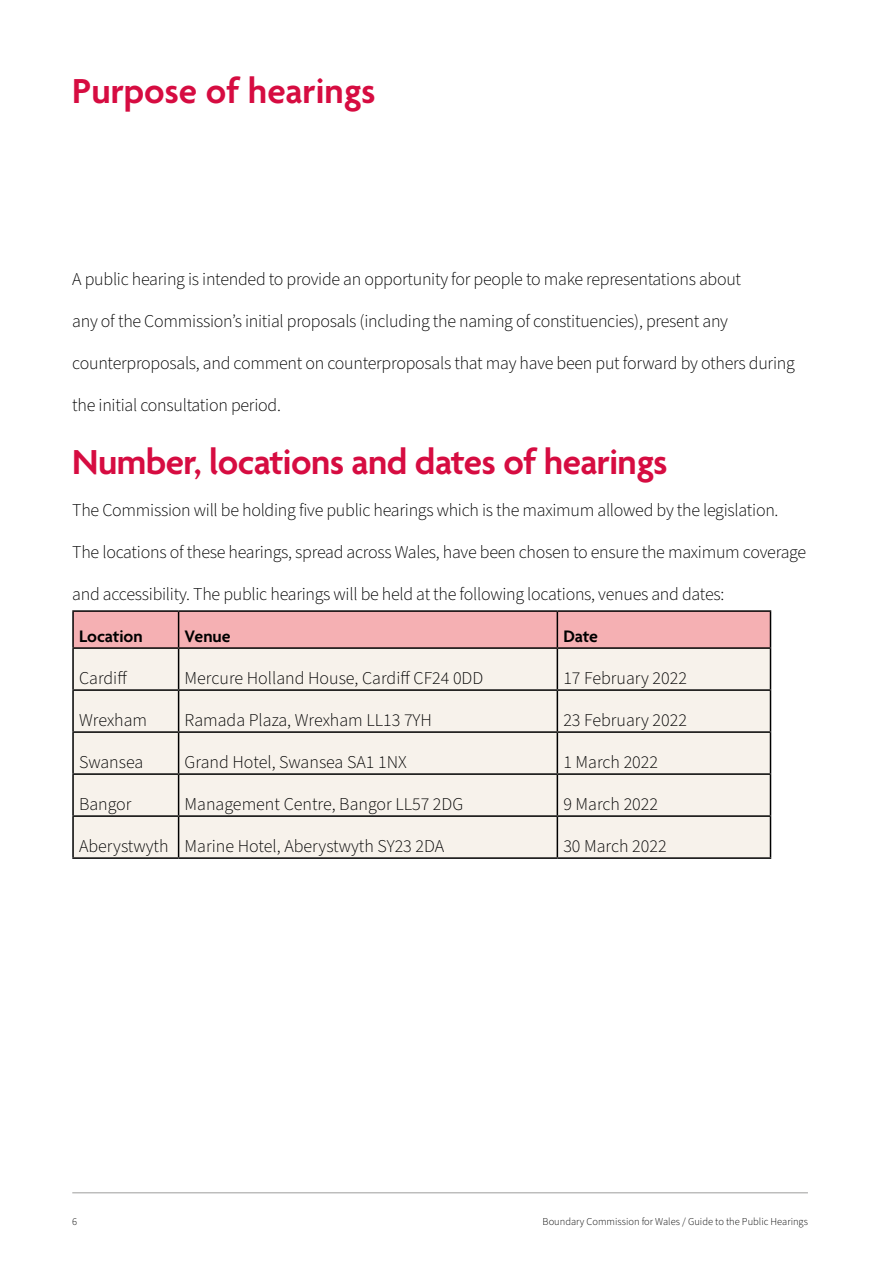
<style>
.page{position:relative;width:893px;height:1263px;background:#fff}
.page>*{position:absolute;margin:0;border:0;box-sizing:border-box;transform-origin:0 0}
.t1{font:600 37.5px "Agenda";letter-spacing:-.015em;color:#d60c41}
.t2{font:300 18px "Source Sans Pro";letter-spacing:-.015em;color:#000}
.t3{font:600 18px "Agenda";color:#000}
.t4{font:300 10.5px "Source Sans Pro";color:#000}
</style>
<div class="page">
<hr style="left:72px;top:1192px;width:736px;height:1px;background:#9d9d9c">
<div style="left:74px;top:612px;width:696px;height:35px;background:#f5b0b3"></div>
<div style="left:74px;top:649px;width:696px;height:208px;background:#f7f2eb"></div>
<hr style="left:72px;top:610px;width:107px;height:2px;background:#000">
<hr style="left:72px;top:612px;width:2px;height:35px;background:#000">
<hr style="left:179px;top:610px;width:378px;height:2px;background:#000">
<hr style="left:178px;top:612px;width:1px;height:35px;background:#000">
<hr style="left:557px;top:610px;width:214px;height:2px;background:#000">
<hr style="left:557px;top:612px;width:1px;height:35px;background:#000">
<hr style="left:770px;top:612px;width:1px;height:35px;background:#000">
<hr style="left:72px;top:647px;width:107px;height:2px;background:#000">
<hr style="left:72px;top:649px;width:2px;height:40px;background:#000">
<hr style="left:179px;top:647px;width:378px;height:2px;background:#000">
<hr style="left:178px;top:649px;width:1px;height:40px;background:#000">
<hr style="left:557px;top:647px;width:214px;height:2px;background:#000">
<hr style="left:557px;top:649px;width:1px;height:40px;background:#000">
<hr style="left:770px;top:649px;width:1px;height:40px;background:#000">
<hr style="left:72px;top:689px;width:107px;height:2px;background:#000">
<hr style="left:72px;top:691px;width:2px;height:40px;background:#000">
<hr style="left:179px;top:689px;width:378px;height:2px;background:#000">
<hr style="left:178px;top:691px;width:1px;height:40px;background:#000">
<hr style="left:557px;top:689px;width:214px;height:2px;background:#000">
<hr style="left:557px;top:691px;width:1px;height:40px;background:#000">
<hr style="left:770px;top:691px;width:1px;height:40px;background:#000">
<hr style="left:72px;top:731px;width:107px;height:2px;background:#000">
<hr style="left:72px;top:733px;width:2px;height:40px;background:#000">
<hr style="left:179px;top:731px;width:378px;height:2px;background:#000">
<hr style="left:178px;top:733px;width:1px;height:40px;background:#000">
<hr style="left:557px;top:731px;width:214px;height:2px;background:#000">
<hr style="left:557px;top:733px;width:1px;height:40px;background:#000">
<hr style="left:770px;top:733px;width:1px;height:40px;background:#000">
<hr style="left:72px;top:773px;width:107px;height:2px;background:#000">
<hr style="left:72px;top:775px;width:2px;height:40px;background:#000">
<hr style="left:179px;top:773px;width:378px;height:2px;background:#000">
<hr style="left:178px;top:775px;width:1px;height:40px;background:#000">
<hr style="left:557px;top:773px;width:214px;height:2px;background:#000">
<hr style="left:557px;top:775px;width:1px;height:40px;background:#000">
<hr style="left:770px;top:775px;width:1px;height:40px;background:#000">
<hr style="left:72px;top:815px;width:107px;height:2px;background:#000">
<hr style="left:72px;top:817px;width:2px;height:40px;background:#000">
<hr style="left:179px;top:815px;width:378px;height:2px;background:#000">
<hr style="left:178px;top:817px;width:1px;height:40px;background:#000">
<hr style="left:557px;top:815px;width:214px;height:2px;background:#000">
<hr style="left:557px;top:817px;width:1px;height:40px;background:#000">
<hr style="left:770px;top:817px;width:1px;height:40px;background:#000">
<hr style="left:72px;top:857px;width:107px;height:2px;background:#000">
<hr style="left:179px;top:857px;width:378px;height:2px;background:#000">
<hr style="left:557px;top:857px;width:214px;height:2px;background:#000">
<h1 class="t1" style="left:72px;top:71px;width:305px">Purpose of hearings</h1>
<p class="t2" style="left:72px;top:267px;width:670px">A public hearing is intended to provide an opportunity for people to make representations about</p>
<p class="t2" style="left:72px;top:309px;width:657px">any of the Commission’s initial proposals (including the naming of constituencies), present any</p>
<p class="t2" style="left:72px;top:351px;width:724px">counterproposals, and comment on counterproposals that may have been put forward by others during</p>
<p class="t2" style="left:72px;top:393px;width:210px">the initial consultation period.</p>
<h1 class="t1" style="left:72px;top:442px;width:597px">Number, locations and dates of hearings</h1>
<p class="t2" style="left:72px;top:498px;width:708px">The Commission will be holding five public hearings which is the maximum allowed by the legislation.</p>
<p class="t2" style="left:72px;top:540px;width:735px">The locations of these hearings, spread across Wales, have been chosen to ensure the maximum coverage</p>
<p class="t2" style="left:72px;top:582px;width:654px">and accessibility. The public hearings will be held at the following locations, venues and dates:</p>
<p class="t3" style="left:79px;top:627px;width:65px">Location</p>
<p class="t3" style="left:185px;top:627px;width:48px">Venue</p>
<p class="t3" style="left:563px;top:627px;width:36px">Date</p>
<p class="t2" style="left:79px;top:666px;width:50px">Cardiff</p>
<p class="t2" style="left:185px;top:666px;width:300px">Mercure Holland House, Cardiff CF24 0DD</p>
<p class="t2" style="left:563px;top:666px;width:125px">17 February 2022</p>
<p class="t2" style="left:79px;top:708px;width:70px">Wrexham</p>
<p class="t2" style="left:185px;top:708px;width:249px">Ramada Plaza, Wrexham LL13 7YH</p>
<p class="t2" style="left:563px;top:708px;width:125px">23 February 2022</p>
<p class="t2" style="left:79px;top:750px;width:66px">Swansea</p>
<p class="t2" style="left:185px;top:750px;width:224px">Grand Hotel, Swansea SA1 1NX</p>
<p class="t2" style="left:563px;top:750px;width:96px">1 March 2022</p>
<p class="t2" style="left:79px;top:792px;width:54px">Bangor</p>
<p class="t2" style="left:185px;top:792px;width:280px">Management Centre, Bangor LL57 2DG</p>
<p class="t2" style="left:563px;top:792px;width:96px">9 March 2022</p>
<p class="t2" style="left:79px;top:834px;width:367px">Aberystwyth Marine Hotel, Aberystwyth SY23 2DA</p>
<p class="t2" style="left:563px;top:834px;width:105px">30 March 2022</p>
<p class="t4" style="left:72px;top:1214px;width:7px">6</p>
<p class="t4" style="left:543px;top:1214px;width:267px">Boundary Commission for Wales / Guide to the Public Hearings</p>
</div>
